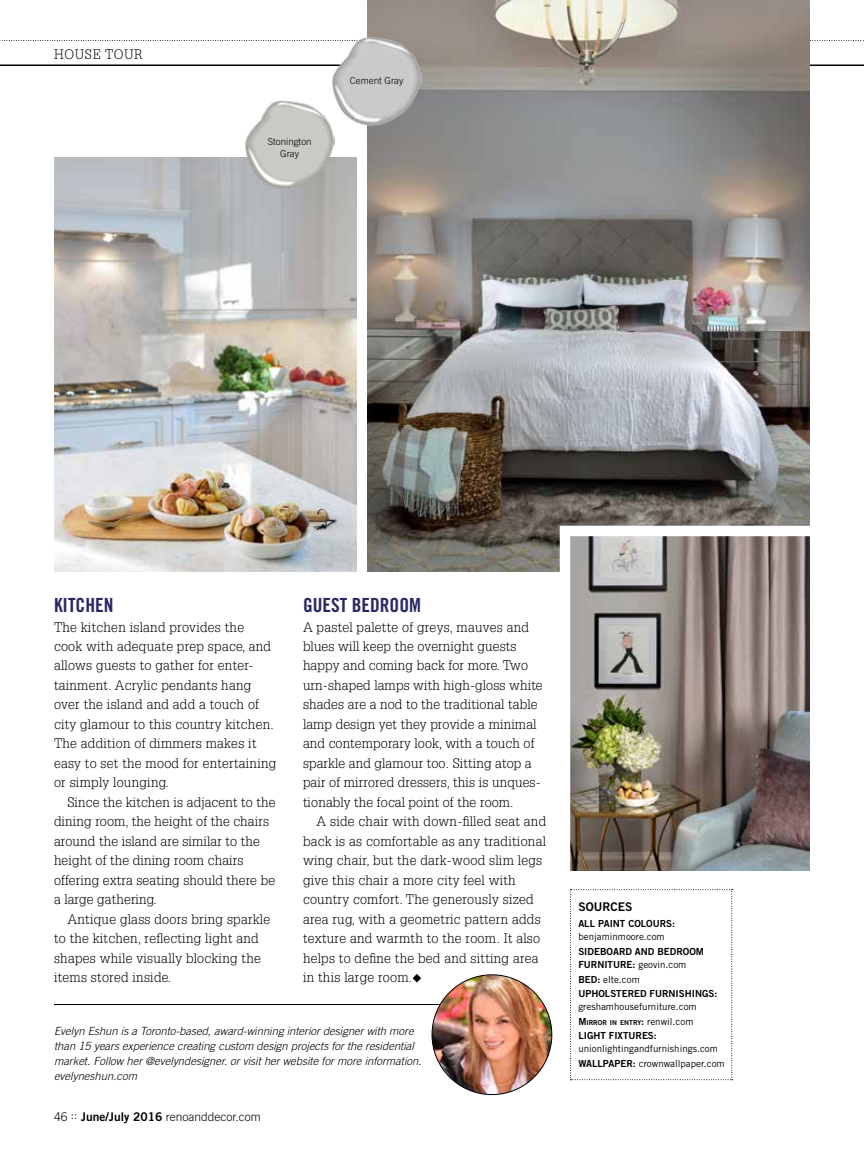
<style>
.page{position:relative;width:864px;height:1161px;background:#fff}
.page>*{position:absolute;margin:0;border:0;box-sizing:border-box;transform-origin:0 0}
.t1{font:19.5px "Trade Gothic LT Std Bd Cn 20";color:#282963}
.t2{font:300 13.5px/19.5px "Glypha";letter-spacing:.02em;color:#000}
.t3{font:300 13.5px "Glypha";letter-spacing:.06em;color:#000}
.t4{font:300 12px "Trade Gothic LT Std";color:#000}
.t5{font:12px "Trade Gothic LT Std Bd 2";color:#000}
.t6{font:italic 300 11.25px/15px "Trade Gothic LT Std";color:#000}
.t7{font:9.75px/14.5px "Trade Gothic LT Std";color:#000}
.t8{font:9.75px/13px "Trade Gothic LT Std Bd 2";color:#000}
.t9{font:300 9.75px/12px "Trade Gothic LT Std";color:#000;text-align:center}
.t10{font:6.9px "Trade Gothic LT Std Bd 2";color:#000}
.s1{font-family:"Trade Gothic LT Std Bd 2";font-weight:400}
.s2{font-family:"Trade Gothic LT Std"}
.s3{font-family:"Trade Gothic LT Std Bd 2"}
.s4{font-size:9.75px}
.s5{font-family:"Trade Gothic LT Std";font-size:9.75px}
</style>
<div class="page">
<img style="left:54px;top:158px;width:303px;height:414px">
<hr style="left:0;top:64px;width:864px;height:2px;background:#000">
<svg style="left:0;top:40px;width:864px;height:1px"></svg>
<img style="left:367px;top:0;width:443px;height:572px">
<svg style="left:413px;top:974px;width:8px;height:8px"></svg>
<hr style="left:55px;top:1004px;width:433px;height:1px;background:#000">
<svg style="left:570px;top:889px;width:163px;height:191px"></svg>
<img style="left:432px;top:975px;width:120px;height:120px;border-radius:60px">
<img style="left:245px;top:100px;width:90px;height:89px">
<img style="left:571px;top:537px;width:239px;height:333px">
<img style="left:332px;top:36px;width:90px;height:90px">
<p class="t3" style="left:54px;top:47px;width:90px">HOUSE TOUR</p>
<p class="t9" style="left:268px;top:136px;width:45px">Stonington<br>Gray</p>
<p class="t9" style="left:350px;top:74px;width:55px">Cement Gray</p>
<h1 class="t1" style="left:54px;top:593px;width:61px">KITCHEN</h1>
<p class="t2" style="left:54px;top:617px;width:224px">The kitchen island provides the<br>cook with adequate prep space, and allows guests to gather for enter&shy;tainment. Acrylic pendants hang over the island and add a touch of city glamour to this country kitchen.<br>The addition of dimmers makes it easy to set the mood for entertaining or simply lounging.</p>
<p class="t2" style="left:54px;top:792px;width:223px;text-indent:14px">Since the kitchen is adjacent to the dining room, the height of the chairs around the island are similar to the height of the dining room chairs offering extra seating should there be a large gathering.</p>
<p class="t2" style="left:54px;top:909px;width:218px;text-indent:14px">Antique glass doors bring sparkle to the kitchen, reflecting light and shapes while visually blocking the items stored inside.</p>
<h1 class="t1" style="left:303px;top:593px;width:120px">GUEST BEDROOM</h1>
<p class="t2" style="left:303px;top:617px;width:241px">A pastel palette of greys, mauves and blues will keep the overnight guests happy and coming back for more. Two urn-shaped lamps with high-gloss white shades are a nod to the traditional table lamp design yet they provide a minimal and contemporary look, with a touch of sparkle and glamour too. Sitting atop a pair of mirrored dressers, this is unques&shy;tionably the focal point of the room.</p>
<p class="t2" style="left:303px;top:812px;width:245px;text-indent:14px">A side chair with down-filled seat and back is as comfortable as any traditional wing chair, but the dark-wood slim legs give this chair a more city feel with country comfort. The generously sized area rug, with a geometric pattern adds texture and warmth to the room. It also helps to define the bed and sitting area in this large room.</p>
<p class="t6" style="left:54px;top:1024px;width:369px">Evelyn Eshun is a Toronto-based, award-winning interior designer with more than 15 years experience creating custom design projects for the residential market. Follow her @evelyndesigner. or visit her website for more information. evelyneshun.com</p>
<p class="t4" style="left:54px;top:1109px;width:208px">46 :: <span class="s1">June/July 2016</span> renoanddecor.com</p>
<p class="t5" style="left:578px;top:900px;width:55px">SOURCES</p>
<p class="t8" style="left:578px;top:917px;width:98px">ALL PAINT COLOURS:</p>
<p class="t7" style="left:578px;top:930px;width:88px">benjaminmoore.com</p>
<p class="t8" style="left:578px;top:945px;width:127px">SIDEBOARD AND BEDROOM<br>FURNITURE: <span class="s2">geovin.com</span></p>
<p class="t7" style="left:578px;top:972px;width:63px"><span class="s3">BED:</span> elte.com</p>
<p class="t8" style="left:578px;top:987px;width:141px">UPHOLSTERED FURNISHINGS:</p>
<p class="t7" style="left:578px;top:999px;width:120px">greshamhousefurniture.com</p>
<p class="t10" style="left:578px;top:1018px;width:117px"><span class="s4">M</span>IRROR IN ENTRY<span class="s4">:</span> <span class="s5">renwil.com</span></p>
<p class="t8" style="left:578px;top:1029px;width:80px">LIGHT FIXTURES:</p>
<p class="t7" style="left:578px;top:1041px;width:148px">unionlightingandfurnishings.com<br><span class="s3">WALLPAPER:</span> crownwallpaper.com</p>
</div>
